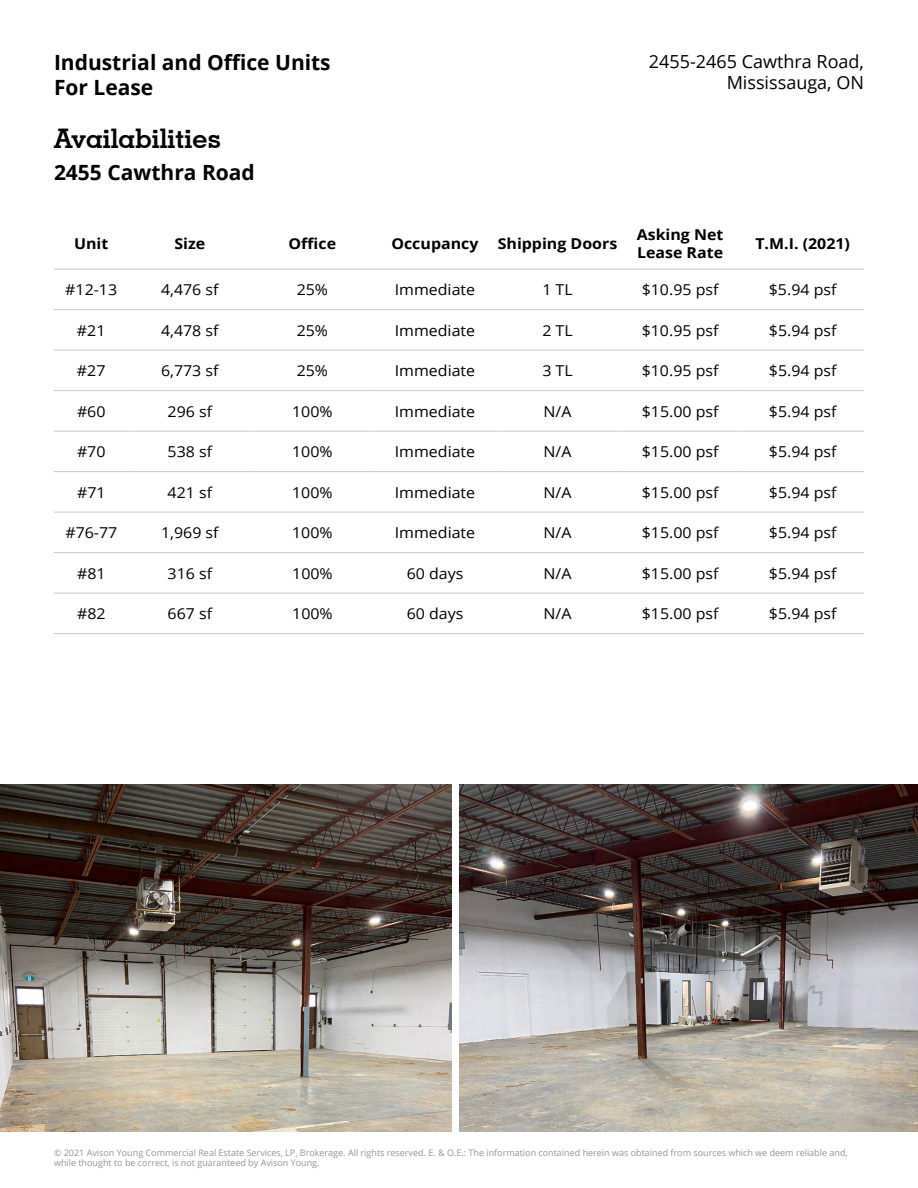
<style>
.page{position:relative;width:918px;height:1188px;background:#fff}
.page>*{position:absolute;margin:0;border:0;box-sizing:border-box;transform-origin:0 0}
.t1{font:700 27px "Geometric Slab 703 BT";color:#000}
.t2{font:700 21px/25.2px "Open Sans";color:#000}
.t3{font:18px/21.6px "Open Sans";color:#000;text-align:right}
.t4{font:15px "Open Sans";color:#000;scale:1.06 1}
.t5{font:700 15px/18px "Open Sans";color:#000;scale:1.06 1}
.t6{font:9px/10.8px "Open Sans";color:#939598}
</style>
<div class="page">
<svg style="left:54px;top:349px;width:810px;height:244px"></svg>
<hr style="left:54px;top:269px;width:75px;height:1px;background:#c7c9c4">
<hr style="left:129px;top:269px;width:122px;height:1px;background:#c7c9c4">
<hr style="left:251px;top:269px;width:123px;height:1px;background:#c7c9c4">
<hr style="left:374px;top:269px;width:122px;height:1px;background:#c7c9c4">
<hr style="left:496px;top:269px;width:123px;height:1px;background:#c7c9c4">
<hr style="left:619px;top:269px;width:122px;height:1px;background:#c7c9c4">
<hr style="left:741px;top:269px;width:123px;height:1px;background:#c7c9c4">
<hr style="left:54px;top:309px;width:75px;height:1px;background:#c7c9c4">
<hr style="left:129px;top:309px;width:122px;height:1px;background:#c7c9c4">
<hr style="left:251px;top:309px;width:123px;height:1px;background:#c7c9c4">
<hr style="left:374px;top:309px;width:122px;height:1px;background:#c7c9c4">
<hr style="left:496px;top:309px;width:123px;height:1px;background:#c7c9c4">
<hr style="left:619px;top:309px;width:122px;height:1px;background:#c7c9c4">
<hr style="left:741px;top:309px;width:123px;height:1px;background:#c7c9c4">
<hr style="left:54px;top:350px;width:75px;height:1px;background:#c7c9c4">
<hr style="left:129px;top:350px;width:122px;height:1px;background:#c7c9c4">
<hr style="left:251px;top:350px;width:123px;height:1px;background:#c7c9c4">
<hr style="left:374px;top:350px;width:122px;height:1px;background:#c7c9c4">
<hr style="left:496px;top:350px;width:123px;height:1px;background:#c7c9c4">
<hr style="left:619px;top:350px;width:122px;height:1px;background:#c7c9c4">
<hr style="left:741px;top:350px;width:123px;height:1px;background:#c7c9c4">
<hr style="left:54px;top:390px;width:75px;height:1px;background:#c7c9c4">
<hr style="left:129px;top:390px;width:122px;height:1px;background:#c7c9c4">
<hr style="left:251px;top:390px;width:123px;height:1px;background:#c7c9c4">
<hr style="left:374px;top:390px;width:122px;height:1px;background:#c7c9c4">
<hr style="left:496px;top:390px;width:123px;height:1px;background:#c7c9c4">
<hr style="left:619px;top:390px;width:122px;height:1px;background:#c7c9c4">
<hr style="left:741px;top:390px;width:123px;height:1px;background:#c7c9c4">
<hr style="left:54px;top:431px;width:75px;height:1px;background:#c7c9c4">
<hr style="left:129px;top:431px;width:122px;height:1px;background:#c7c9c4">
<hr style="left:251px;top:431px;width:123px;height:1px;background:#c7c9c4">
<hr style="left:374px;top:431px;width:122px;height:1px;background:#c7c9c4">
<hr style="left:496px;top:431px;width:123px;height:1px;background:#c7c9c4">
<hr style="left:619px;top:431px;width:122px;height:1px;background:#c7c9c4">
<hr style="left:741px;top:431px;width:123px;height:1px;background:#c7c9c4">
<hr style="left:54px;top:471px;width:75px;height:1px;background:#c7c9c4">
<hr style="left:129px;top:471px;width:122px;height:1px;background:#c7c9c4">
<hr style="left:251px;top:471px;width:123px;height:1px;background:#c7c9c4">
<hr style="left:374px;top:471px;width:122px;height:1px;background:#c7c9c4">
<hr style="left:496px;top:471px;width:123px;height:1px;background:#c7c9c4">
<hr style="left:619px;top:471px;width:122px;height:1px;background:#c7c9c4">
<hr style="left:741px;top:471px;width:123px;height:1px;background:#c7c9c4">
<hr style="left:54px;top:512px;width:75px;height:1px;background:#c7c9c4">
<hr style="left:129px;top:512px;width:122px;height:1px;background:#c7c9c4">
<hr style="left:251px;top:512px;width:123px;height:1px;background:#c7c9c4">
<hr style="left:374px;top:512px;width:122px;height:1px;background:#c7c9c4">
<hr style="left:496px;top:512px;width:123px;height:1px;background:#c7c9c4">
<hr style="left:619px;top:512px;width:122px;height:1px;background:#c7c9c4">
<hr style="left:741px;top:512px;width:123px;height:1px;background:#c7c9c4">
<hr style="left:54px;top:552px;width:75px;height:1px;background:#c7c9c4">
<hr style="left:129px;top:552px;width:122px;height:1px;background:#c7c9c4">
<hr style="left:251px;top:552px;width:123px;height:1px;background:#c7c9c4">
<hr style="left:374px;top:552px;width:122px;height:1px;background:#c7c9c4">
<hr style="left:496px;top:552px;width:123px;height:1px;background:#c7c9c4">
<hr style="left:619px;top:552px;width:122px;height:1px;background:#c7c9c4">
<hr style="left:741px;top:552px;width:123px;height:1px;background:#c7c9c4">
<hr style="left:54px;top:593px;width:75px;height:1px;background:#c7c9c4">
<hr style="left:129px;top:593px;width:122px;height:1px;background:#c7c9c4">
<hr style="left:251px;top:593px;width:123px;height:1px;background:#c7c9c4">
<hr style="left:374px;top:593px;width:122px;height:1px;background:#c7c9c4">
<hr style="left:496px;top:593px;width:123px;height:1px;background:#c7c9c4">
<hr style="left:619px;top:593px;width:122px;height:1px;background:#c7c9c4">
<hr style="left:741px;top:593px;width:123px;height:1px;background:#c7c9c4">
<hr style="left:54px;top:633px;width:75px;height:1px;background:#c7c9c4">
<hr style="left:129px;top:633px;width:122px;height:1px;background:#c7c9c4">
<hr style="left:251px;top:633px;width:123px;height:1px;background:#c7c9c4">
<hr style="left:374px;top:633px;width:122px;height:1px;background:#c7c9c4">
<hr style="left:496px;top:633px;width:123px;height:1px;background:#c7c9c4">
<hr style="left:619px;top:633px;width:122px;height:1px;background:#c7c9c4">
<hr style="left:741px;top:633px;width:123px;height:1px;background:#c7c9c4">
<img style="left:0;top:784px;width:452px;height:347px">
<img style="left:459px;top:784px;width:459px;height:347px">
<h2 class="t2" style="left:54px;top:49px;width:278px">Industrial and Office Units<br>For Lease</h2>
<h1 class="t1" style="left:54px;top:122px;width:169px">Availabilities</h1>
<h2 class="t2" style="left:54px;top:159px;width:202px">2455 Cawthra Road</h2>
<p class="t3" style="left:649px;top:50px;width:217px">2455-2465 Cawthra Road,<br>Mississauga, ON</p>
<p class="t5" style="left:74px;top:234px;width:34px">Unit</p>
<p class="t5" style="left:174px;top:234px;width:31px">Size</p>
<p class="t5" style="left:289px;top:234px;width:46px">Office</p>
<p class="t5" style="left:391px;top:234px;width:84px">Occupancy</p>
<p class="t5" style="left:498px;top:234px;width:114px">Shipping Doors</p>
<p class="t5" style="left:637px;top:225px;width:83px">Asking Net<br>Lease Rate</p>
<p class="t5" style="left:755px;top:234px;width:91px">T.M.I. (2021)</p>
<p class="t4" style="left:65px;top:279px;width:51px">#12-13</p>
<p class="t4" style="left:161px;top:279px;width:56px">4,476 sf</p>
<p class="t4" style="left:297px;top:279px;width:31px">25%</p>
<p class="t4" style="left:395px;top:279px;width:77px">Immediate</p>
<p class="t4" style="left:542px;top:279px;width:30px">1 TL</p>
<p class="t4" style="left:642px;top:279px;width:74px">$10.95 psf</p>
<p class="t4" style="left:769px;top:279px;width:65px">$5.94 psf</p>
<p class="t4" style="left:77px;top:320px;width:28px">#21</p>
<p class="t4" style="left:161px;top:320px;width:56px">4,478 sf</p>
<p class="t4" style="left:297px;top:320px;width:31px">25%</p>
<p class="t4" style="left:395px;top:320px;width:77px">Immediate</p>
<p class="t4" style="left:542px;top:320px;width:30px">2 TL</p>
<p class="t4" style="left:642px;top:320px;width:74px">$10.95 psf</p>
<p class="t4" style="left:769px;top:320px;width:65px">$5.94 psf</p>
<p class="t4" style="left:77px;top:360px;width:28px">#27</p>
<p class="t4" style="left:161px;top:360px;width:56px">6,773 sf</p>
<p class="t4" style="left:297px;top:360px;width:31px">25%</p>
<p class="t4" style="left:395px;top:360px;width:77px">Immediate</p>
<p class="t4" style="left:542px;top:360px;width:30px">3 TL</p>
<p class="t4" style="left:642px;top:360px;width:74px">$10.95 psf</p>
<p class="t4" style="left:769px;top:360px;width:65px">$5.94 psf</p>
<p class="t4" style="left:77px;top:401px;width:28px">#60</p>
<p class="t4" style="left:168px;top:401px;width:44px">296 sf</p>
<p class="t4" style="left:292px;top:401px;width:40px">100%</p>
<p class="t4" style="left:395px;top:401px;width:77px">Immediate</p>
<p class="t4" style="left:544px;top:401px;width:28px">N/A</p>
<p class="t4" style="left:642px;top:401px;width:74px">$15.00 psf</p>
<p class="t4" style="left:769px;top:401px;width:65px">$5.94 psf</p>
<p class="t4" style="left:77px;top:441px;width:28px">#70</p>
<p class="t4" style="left:168px;top:441px;width:44px">538 sf</p>
<p class="t4" style="left:292px;top:441px;width:40px">100%</p>
<p class="t4" style="left:395px;top:441px;width:77px">Immediate</p>
<p class="t4" style="left:544px;top:441px;width:28px">N/A</p>
<p class="t4" style="left:642px;top:441px;width:74px">$15.00 psf</p>
<p class="t4" style="left:769px;top:441px;width:65px">$5.94 psf</p>
<p class="t4" style="left:77px;top:482px;width:28px">#71</p>
<p class="t4" style="left:168px;top:482px;width:44px">421 sf</p>
<p class="t4" style="left:292px;top:482px;width:40px">100%</p>
<p class="t4" style="left:395px;top:482px;width:77px">Immediate</p>
<p class="t4" style="left:544px;top:482px;width:28px">N/A</p>
<p class="t4" style="left:642px;top:482px;width:74px">$15.00 psf</p>
<p class="t4" style="left:769px;top:482px;width:65px">$5.94 psf</p>
<p class="t4" style="left:65px;top:522px;width:51px">#76-77</p>
<p class="t4" style="left:161px;top:522px;width:56px">1,969 sf</p>
<p class="t4" style="left:292px;top:522px;width:40px">100%</p>
<p class="t4" style="left:395px;top:522px;width:77px">Immediate</p>
<p class="t4" style="left:544px;top:522px;width:28px">N/A</p>
<p class="t4" style="left:642px;top:522px;width:74px">$15.00 psf</p>
<p class="t4" style="left:769px;top:522px;width:65px">$5.94 psf</p>
<p class="t4" style="left:77px;top:563px;width:28px">#81</p>
<p class="t4" style="left:168px;top:563px;width:44px">316 sf</p>
<p class="t4" style="left:292px;top:563px;width:40px">100%</p>
<p class="t4" style="left:407px;top:563px;width:55px">60 days</p>
<p class="t4" style="left:544px;top:563px;width:28px">N/A</p>
<p class="t4" style="left:642px;top:563px;width:74px">$15.00 psf</p>
<p class="t4" style="left:769px;top:563px;width:65px">$5.94 psf</p>
<p class="t4" style="left:77px;top:603px;width:28px">#82</p>
<p class="t4" style="left:168px;top:603px;width:44px">667 sf</p>
<p class="t4" style="left:292px;top:603px;width:40px">100%</p>
<p class="t4" style="left:407px;top:603px;width:55px">60 days</p>
<p class="t4" style="left:544px;top:603px;width:28px">N/A</p>
<p class="t4" style="left:642px;top:603px;width:74px">$15.00 psf</p>
<p class="t4" style="left:769px;top:603px;width:65px">$5.94 psf</p>
<p class="t6" style="left:54px;top:1147px;width:795px">© 2021 Avison Young Commercial Real Estate Services, LP, Brokerage. All rights reserved. E. &amp; O.E.: The information contained herein was obtained from sources which we deem reliable and, while thought to be correct, is not guaranteed by Avison Young.</p>
</div>
